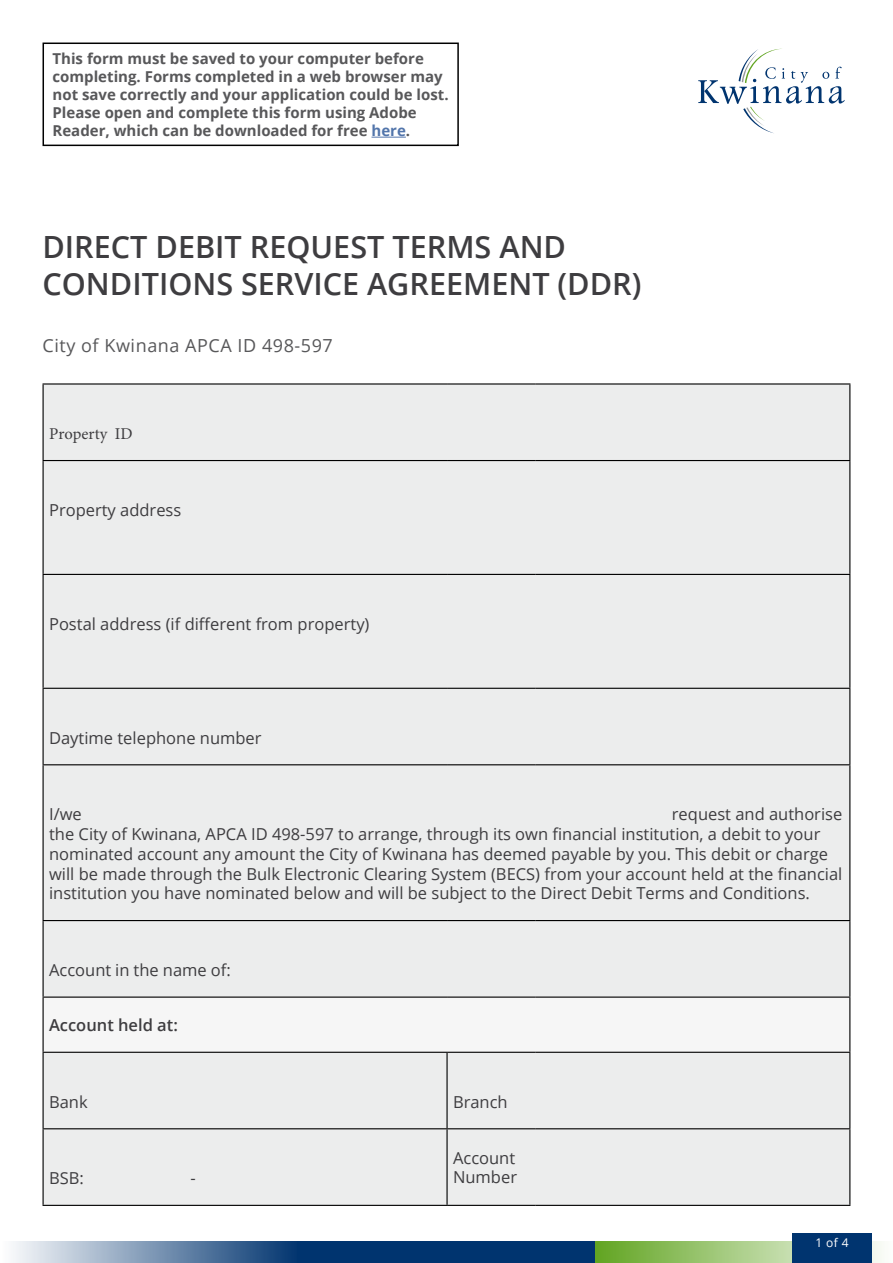
<style>
.page{position:relative;width:893px;height:1263px;background:#fff}
.page>*{position:absolute;margin:0;border:0;box-sizing:border-box;transform-origin:0 0}
.t1{font:600 30.6px/36.8px "Open Sans";color:#3e3d40}
.t2{font:18px "Open Sans";letter-spacing:.03em;color:#58585a}
.t3{font:16.5px/19.8px "Open Sans";color:#3e3d40}
.t4{font:600 16.5px "Open Sans";color:#3e3d40}
.t5{font:16.5px "Minion Pro";color:#3e3d40}
.t6{font:700 15px/18px "Open Sans";color:#58585a}
.t7{font:12px "Open Sans";color:#fff}
.s1{color:#5275ab}
</style>
<div class="page">
<div style="left:44px;top:385px;width:805px;height:820px;background:#eceded"></div>
<div style="left:43px;top:997px;width:807px;height:55px;background:#f6f6f6"></div>
<hr style="left:43px;top:383px;width:404px;height:2px;background:#000">
<hr style="left:43px;top:385px;width:1px;height:75px;background:#000">
<hr style="left:447px;top:383px;width:89px;height:2px;background:#000">
<hr style="left:536px;top:383px;width:314px;height:2px;background:#000">
<hr style="left:849px;top:385px;width:1px;height:75px;background:#000">
<hr style="left:43px;top:460px;width:404px;height:1px;background:#000">
<hr style="left:43px;top:461px;width:1px;height:113px;background:#000">
<hr style="left:447px;top:460px;width:89px;height:1px;background:#000">
<hr style="left:536px;top:460px;width:314px;height:1px;background:#000">
<hr style="left:849px;top:461px;width:1px;height:113px;background:#000">
<hr style="left:43px;top:574px;width:404px;height:1px;background:#000">
<hr style="left:43px;top:575px;width:1px;height:113px;background:#000">
<hr style="left:447px;top:574px;width:89px;height:1px;background:#000">
<hr style="left:536px;top:574px;width:314px;height:1px;background:#000">
<hr style="left:849px;top:575px;width:1px;height:113px;background:#000">
<hr style="left:43px;top:688px;width:404px;height:1px;background:#000">
<hr style="left:43px;top:689px;width:1px;height:75px;background:#000">
<hr style="left:447px;top:688px;width:89px;height:1px;background:#000">
<hr style="left:536px;top:688px;width:314px;height:1px;background:#000">
<hr style="left:849px;top:689px;width:1px;height:75px;background:#000">
<hr style="left:43px;top:764px;width:404px;height:1px;background:#000">
<hr style="left:43px;top:765px;width:1px;height:155px;background:#000">
<hr style="left:447px;top:764px;width:89px;height:1px;background:#000">
<hr style="left:536px;top:764px;width:314px;height:1px;background:#000">
<hr style="left:849px;top:765px;width:1px;height:155px;background:#000">
<hr style="left:43px;top:920px;width:404px;height:1px;background:#000">
<hr style="left:43px;top:921px;width:1px;height:75px;background:#000">
<hr style="left:447px;top:920px;width:89px;height:1px;background:#000">
<hr style="left:536px;top:920px;width:314px;height:1px;background:#000">
<hr style="left:849px;top:921px;width:1px;height:75px;background:#000">
<hr style="left:43px;top:996px;width:404px;height:2px;background:#000">
<hr style="left:43px;top:998px;width:1px;height:54px;background:#000">
<hr style="left:447px;top:996px;width:89px;height:2px;background:#000">
<hr style="left:536px;top:996px;width:314px;height:2px;background:#000">
<hr style="left:849px;top:998px;width:1px;height:54px;background:#000">
<hr style="left:43px;top:1052px;width:404px;height:1px;background:#000">
<hr style="left:43px;top:1053px;width:1px;height:75px;background:#000">
<hr style="left:447px;top:1052px;width:89px;height:1px;background:#000">
<hr style="left:446px;top:1053px;width:2px;height:75px;background:#000">
<hr style="left:536px;top:1052px;width:314px;height:1px;background:#000">
<hr style="left:849px;top:1053px;width:1px;height:75px;background:#000">
<hr style="left:43px;top:1128px;width:404px;height:1px;background:#000">
<hr style="left:43px;top:1129px;width:1px;height:76px;background:#000">
<hr style="left:447px;top:1128px;width:89px;height:1px;background:#000">
<hr style="left:446px;top:1129px;width:2px;height:76px;background:#000">
<hr style="left:536px;top:1128px;width:314px;height:1px;background:#000">
<hr style="left:849px;top:1129px;width:1px;height:76px;background:#000">
<hr style="left:43px;top:1205px;width:404px;height:1px;background:#000">
<hr style="left:447px;top:1205px;width:89px;height:1px;background:#000">
<hr style="left:536px;top:1205px;width:314px;height:1px;background:#000">
<svg style="left:698px;top:49px;width:147px;height:84px"></svg>
<hr style="left:371px;top:137px;width:35px;height:1px;background:#5275ab">
<div style="left:43px;top:43px;width:416px;height:103px;border:2px solid #000"></div>
<div style="left:0;top:1242px;width:298px;height:21px;background:linear-gradient(to right,#fff,#033670)"></div>
<div style="left:298px;top:1242px;width:297px;height:21px;background:#00346f"></div>
<svg style="left:595px;top:1242px;width:287px;height:21px;background:#99c46f"></svg>
<div style="left:792px;top:1233px;width:80px;height:30px;background:#00346f"></div>
<p class="t6" style="left:53px;top:49px;width:398px">This form must be saved to your computer before completing. Forms completed in a web browser may not save correctly and your application could be lost.<br>Please open and complete this form using Adobe Reader, which can be downloaded for free <span class="s1">here</span>.</p>
<h1 class="t1" style="left:43px;top:228px;width:600px">DIRECT DEBIT REQUEST TERMS AND<br>CONDITIONS SERVICE AGREEMENT (DDR)</h1>
<p class="t2" style="left:43px;top:333px;width:292px">City of Kwinana APCA ID 498-597</p>
<p class="t5" style="left:49px;top:423px;width:85px">Property ID</p>
<p class="t3" style="left:49px;top:499px;width:134px">Property address</p>
<p class="t3" style="left:49px;top:613px;width:322px">Postal address (if different from property)</p>
<p class="t3" style="left:49px;top:727px;width:214px">Daytime telephone number</p>
<p class="t3" style="left:49px;top:804px;width:795px;text-indent:623px">request and authorise the City of Kwinana, APCA ID 498-597 to arrange, through its own financial institution, a debit to your nominated account any amount the City of Kwinana has deemed payable by you. This debit or charge will be made through the Bulk Electronic Clearing System (BECS) from your account held at the financial institution you have nominated below and will be subject to the Direct Debit Terms and Conditions.</p>
<p class="t3" style="left:49px;top:804px;width:34px">I/we</p>
<p class="t3" style="left:49px;top:959px;width:183px">Account in the name of:</p>
<p class="t4" style="left:49px;top:1014px;width:130px">Account held at:</p>
<p class="t3" style="left:49px;top:1091px;width:40px">Bank</p>
<p class="t3" style="left:453px;top:1091px;width:56px">Branch</p>
<p class="t3" style="left:49px;top:1168px;width:36px">BSB:</p>
<p class="t3" style="left:190px;top:1168px;width:7px">-</p>
<p class="t3" style="left:453px;top:1147px;width:66px">Account<br>Number</p>
<p class="t7" style="left:815px;top:1234px;width:35px">1 of 4</p>
</div>
